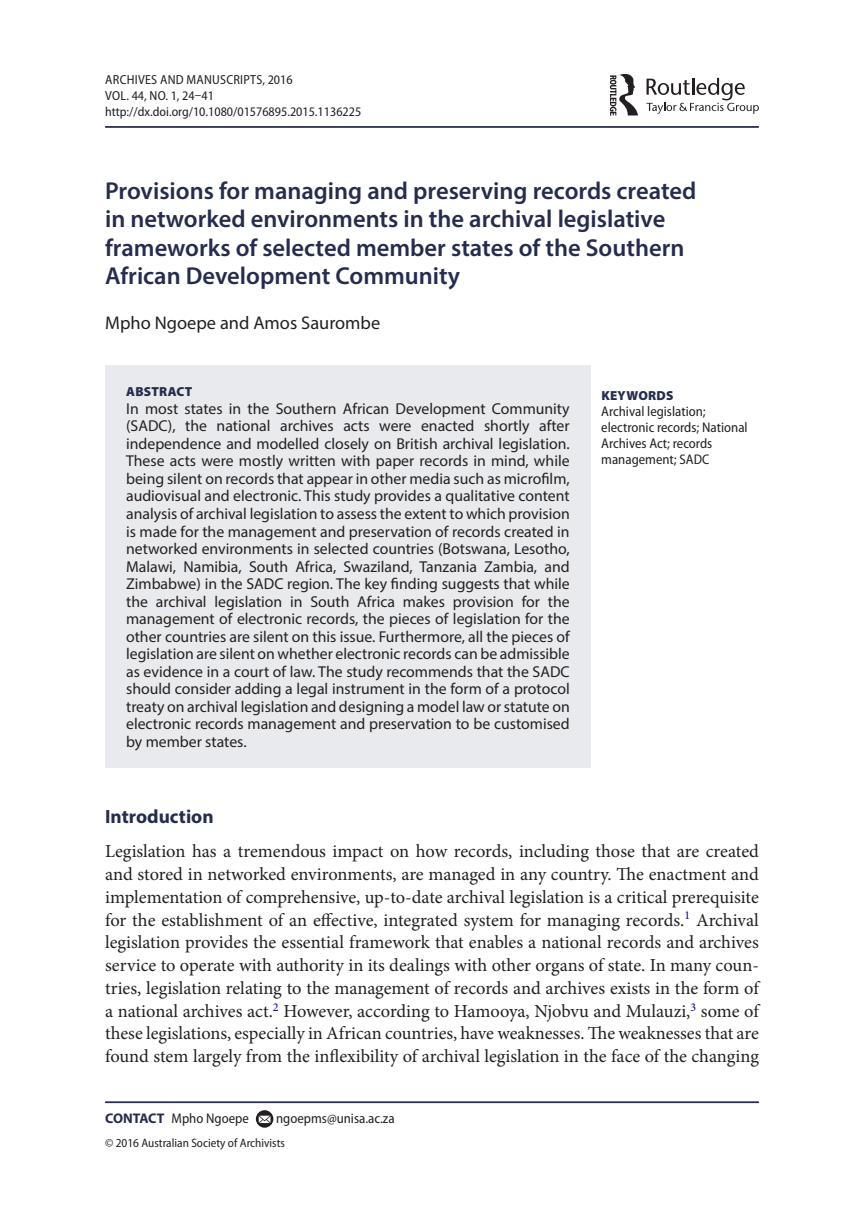
<style>
.page{position:relative;width:864px;height:1231px;background:#fff}
.page>*{position:absolute;margin:0;border:0;box-sizing:border-box;transform-origin:0 0}
.t1{font:600 24.5px/28px "Myriad Pro";color:#262c4d}
.t2{font:700 19.25px "Myriad Pro";color:#262c4d}
.t3{font:18.38px/22.8px "Minion Pro";color:#231f20;text-align:justify}
.t4{font:18.38px "Myriad Pro";color:#231f20}
.t5{font:15.75px/17.5px "Myriad Pro";color:#231f20;text-align:justify}
.t6{font:semi-condensed 14px/15.8px "Myriad Pro";color:#231f20}
.t7{font:semi-condensed 13.12px/15.8px "Myriad Pro";color:#231f20}
.t8{font:900 13.12px "Myriad Pro";letter-spacing:.02em;color:#262c4d}
.t9{font:semi-condensed 12.25px "Myriad Pro";color:#231f20}
.s1{font-weight:700;font-stretch:normal;color:#262c4d}
</style>
<div class="page">
<hr style="left:105px;top:126px;width:653px;height:2px;background:#262c4d">
<div style="left:105px;top:365px;width:485px;height:402px;background:#e9eaed"></div>
<hr style="left:105px;top:1101px;width:653px;height:1px;background:#262c4d">
<svg style="left:256px;top:1110px;width:17px;height:17px"></svg>
<svg style="left:258px;top:1115px;width:12px;height:7px"></svg>
<svg style="left:646px;top:78px;width:112px;height:36px"></svg>
<svg style="left:609px;top:74px;width:28px;height:42px"></svg>
<p class="t7" style="left:105px;top:72px;width:257px">ARCHIVES AND MANUSCRIPTS, 2016<br>VOL. 44, NO. 1, 24–41 http://dx.doi.org/10.1080/01576895.2015.1136225</p>
<h1 class="t1" style="left:105px;top:177px;width:592px">Provisions for managing and preserving records created in networked environments in the archival legislative frameworks of selected member states of the Southern African Development Community</h1>
<p class="t4" style="left:105px;top:312px;width:276px">Mpho Ngoepe and Amos Saurombe</p>
<p class="t8" style="left:126px;top:384px;width:68px">ABSTRACT</p>
<p class="t5" style="left:126px;top:399px;width:445px">In most states in the Southern African Development Community (SADC), the national archives acts were enacted shortly after independence and modelled closely on British archival legislation.<br>These acts were mostly written with paper records in mind, while being silent on records that appear in other media such as microfilm, audiovisual and electronic. This study provides a qualitative content analysis of archival legislation to assess the extent to which provision is made for the management and preservation of records created in networked environments in selected countries (Botswana, Lesotho, Malawi, Namibia, South Africa, Swaziland, Tanzania Zambia, and Zimbabwe) in the SADC region. The key finding suggests that while the archival legislation in South Africa makes provision for the management of electronic records, the pieces of legislation for the other countries are silent on this issue. Furthermore, all the pieces of legislation are silent on whether electronic records can be admissible as evidence in a court of law. The study recommends that the SADC should consider adding a legal instrument in the form of a protocol treaty on archival legislation and designing a model law or statute on electronic records management and preservation to be customised by member states.</p>
<p class="t8" style="left:601px;top:388px;width:74px">KEYWORDS</p>
<p class="t6" style="left:601px;top:404px;width:148px">Archival legislation; electronic records; National<br>Archives Act; records management; SADC</p>
<p class="t2" style="left:105px;top:804px;width:110px">Introduction</p>
<p class="t3" style="left:105px;top:840px;width:655px">Legislation has a tremendous impact on how records, including those that are created and stored in networked environments, are managed in any country. The enactment and implementation of comprehensive, up-to-date archival legislation is a critical prerequisite for the establishment of an effective, integrated system for managing records.<sup>1</sup> Archival legislation provides the essential framework that enables a national records and archives service to operate with authority in its dealings with other organs of state. In many coun&shy;tries, legislation relating to the management of records and archives exists in the form of a national archives act.<sup>2</sup> However, according to Hamooya, Njobvu and Mulauzi,<sup>3</sup> some of these legislations, especially in African countries, have weaknesses. The weaknesses that are found stem largely from the inflexibility of archival legislation in the face of the changing</p>
<p class="t6" style="left:105px;top:1110px;width:145px"><span class="s1">CONTACT</span> Mpho Ngoepe</p>
<p class="t6" style="left:276px;top:1110px;width:120px">ngoepms@unisa.ac.za</p>
<p class="t9" style="left:105px;top:1136px;width:181px">© 2016 Australian Society of Archivists</p>
</div>
